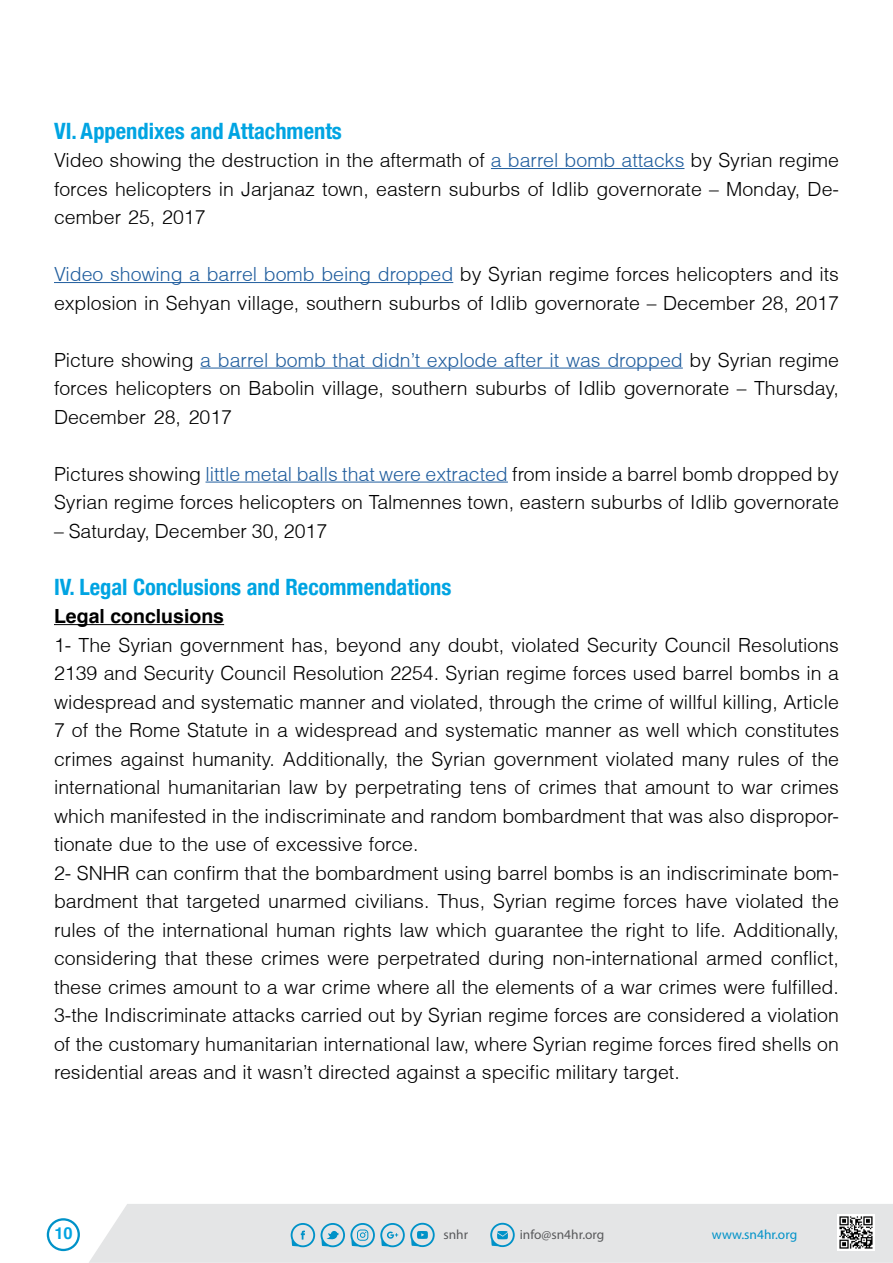
<style>
.page{position:relative;width:893px;height:1263px;background:#fff}
.page>*{position:absolute;margin:0;border:0;box-sizing:border-box;transform-origin:0 0}
.t1{font:700 condensed 22.5px "Helvetica Neue";color:#00a4e2}
.t2{font:300 19.5px/28.5px "Helvetica";color:#000;text-align:justify}
.t3{font:700 19.5px "Helvetica";color:#000}
.t4{font:700 16.5px "Helvetica";color:#00a4e2}
.t5{font:13.35px "Myriad Pro";color:#58595b}
.t6{font:13.35px "Myriad Pro";color:#0092c8}
.s1{color:#215e9e}
</style>
<div class="page">
<div style="left:89px;top:1204px;width:804px;height:59px;background:#e4e5e6"></div>
<svg style="left:291px;top:1223px;width:24px;height:24px"></svg>
<svg style="left:321px;top:1223px;width:114px;height:24px;background:#a1ccdd"></svg>
<svg style="left:490px;top:1223px;width:25px;height:24px"></svg>
<img style="left:837px;top:1214px;width:37px;height:37px">
<svg style="left:47px;top:1218px;width:33px;height:33px"></svg>
<hr style="left:491px;top:168px;width:193px;height:1px;background:#215e9e">
<hr style="left:54px;top:282px;width:399px;height:1px;background:#215e9e">
<hr style="left:200px;top:368px;width:483px;height:1px;background:#215e9e">
<hr style="left:206px;top:482px;width:302px;height:1px;background:#215e9e">
<hr style="left:54px;top:624px;width:170px;height:1px;background:#000">
<p class="t1" style="left:54px;top:117px;width:289px">VI. Appendixes and Attachments</p>
<p class="t2" style="left:54px;top:146px;width:786px">Video showing the destruction in the aftermath of <span class="s1">a barrel bomb attacks</span> by Syrian regime</p>
<p class="t2" style="left:54px;top:203px;width:153px">cember 25, 2017</p>
<p class="t2" style="left:54px;top:174px;width:786px">forces helicopters in Jarjanaz town, eastern suburbs of Idlib governorate – Monday, De-</p>
<p class="t2" style="left:54px;top:260px;width:786px"><span class="s1">Video showing a barrel bomb being dropped</span> by Syrian regime forces helicopters and its explosion in Sehyan village, southern suburbs of Idlib governorate – December 28, 2017</p>
<p class="t2" style="left:54px;top:345px;width:786px">Picture showing <span class="s1">a barrel bomb that didn t’ explode after it was dropped</span> by Syrian regime forces helicopters on Babolin village, southern suburbs of Idlib governorate – Thursday, December 28, 2017</p>
<p class="t2" style="left:54px;top:459px;width:786px">Pictures showing <span class="s1">little metal balls that were extracted</span> from inside a barrel bomb dropped by<br>Syrian regime forces helicopters on Talmennes town, eastern suburbs of Idlib governorate</p>
<p class="t2" style="left:54px;top:516px;width:275px">– Saturday, December 30, 2017</p>
<p class="t1" style="left:54px;top:573px;width:399px">IV. Legal Conclusions and Recommendations</p>
<p class="t3" style="left:54px;top:604px;width:172px">Legal conclusions</p>
<p class="t2" style="left:54px;top:630px;width:787px">1- The Syrian government has, beyond any doubt, violated Security Council Resolutions 2139 and Security Council Resolution 2254. Syrian regime forces used barrel bombs in a widespread and systematic manner and violated, through the crime of willful killing, Article 7 of the Rome Statute in a widespread and systematic manner as well which constitutes crimes against humanity. Additionally, the Syrian government violated many rules of the international humanitarian law by perpetrating tens of crimes that amount to war crimes</p>
<p class="t2" style="left:54px;top:830px;width:366px">tionate due to the use of excessive force.</p>
<p class="t2" style="left:54px;top:801px;width:786px">which manifested in the indiscriminate and random bombardment that was also dispropor-</p>
<p class="t2" style="left:54px;top:858px;width:786px">2- SNHR can confirm that the bombardment using barrel bombs is an indiscriminate bom-</p>
<p class="t2" style="left:54px;top:915px;width:786px">rules of the international human rights law which guarantee the right to life. Additionally, considering that these crimes were perpetrated during non-international armed conflict, these crimes amount to a war crime where all the elements of a war crimes were fulfilled.<br>3-the Indiscriminate attacks carried out by Syrian regime forces are considered a violation of the customary humanitarian international law, where Syrian regime forces fired shells on residential areas and it wasn t’ directed against a specific military target.</p>
<p class="t2" style="left:54px;top:887px;width:786px">bardment that targeted unarmed civilians. Thus, Syrian regime forces have violated the</p>
<p class="t4" style="left:54px;top:1223px;width:20px">10</p>
<p class="t5" style="left:443px;top:1226px;width:26px">snhr</p>
<p class="t5" style="left:520px;top:1226px;width:86px">info@sn4hr.org</p>
<p class="t6" style="left:712px;top:1226px;width:87px">www.sn4hr.org</p>
</div>
